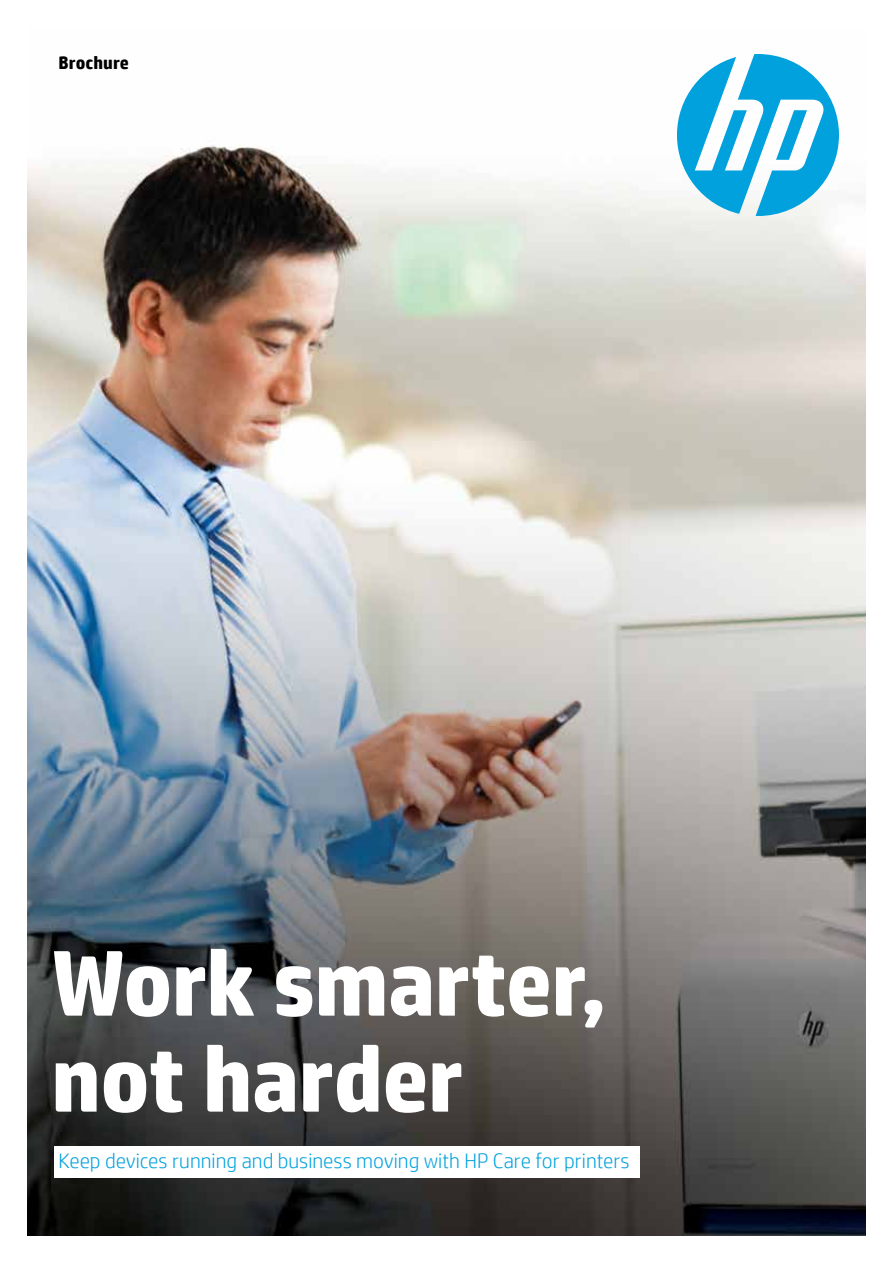
<style>
.page{position:relative;width:893px;height:1263px;background:#fff}
.page>*{position:absolute;margin:0;border:0;box-sizing:border-box;transform-origin:0 0}
.t1{font:700 93px/96px "HP Simplified";letter-spacing:-.01em;color:#fff}
.t2{font:300 21px "HP Simplified";color:#00a1dd}
.t3{font:700 18px "HP Simplified";letter-spacing:.005em;color:#000}
</style>
<div class="page">
<img style="left:27px;top:145px;width:839px;height:1091px">
<svg style="left:677px;top:54px;width:162px;height:162px"></svg>
<div style="left:54px;top:1147px;width:586px;height:31px;background:#fff"></div>
<p class="t3" style="left:58px;top:51px;width:72px">Brochure</p>
<h1 class="t1" style="left:51px;top:936px;width:557px">Work smarter, not harder</h1>
<p class="t2" style="left:58px;top:1147px;width:573px">Keep devices running and business moving with HP Care for printers</p>
</div>
